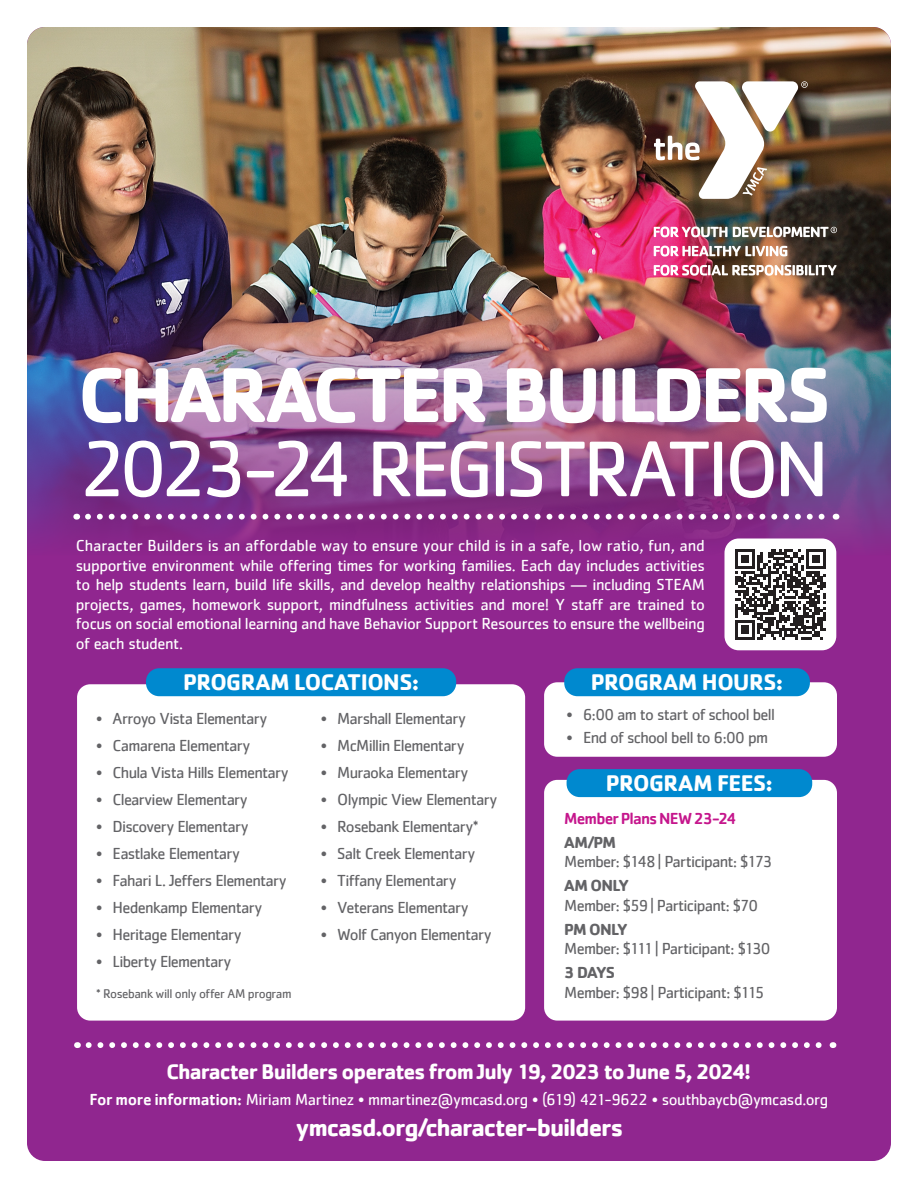
<style>
.page{position:relative;width:918px;height:1188px;background:#fff}
.page>*{position:absolute;margin:0;border:0;box-sizing:border-box;transform-origin:0 0}
.t1{font:81.75px "Cachet";letter-spacing:-.065em;color:#fff}
.t2{font:700 80.55px "Cachet";letter-spacing:-.06em;color:#fff}
.t3{font:700 24.9px "Cachet";letter-spacing:-.045em;color:#fff}
.t4{font:700 23.4px "Cachet";letter-spacing:-.02em;color:#fff}
.t5{font:700 21.9px "Cachet";letter-spacing:-.05em;color:#fff}
.t6{font:16.5px "Cachet";letter-spacing:-.045em;color:#636366}
.t7{font:16.5px/19.5px "Cachet";letter-spacing:-.025em;color:#fff;text-align:justify}
.t8{font:700 16.5px "Cachet";letter-spacing:-.045em;color:#636366}
.t9{font:500 16.5px "Cachet";letter-spacing:-.05em;color:#c5168c}
.t10{font:13.05px "Cachet";letter-spacing:-.035em;color:#636366}
.s1{font-weight:500}
</style>
<div class="page">
<div style="left:27px;top:27px;width:864px;height:1134px;background:#90268f;border-radius:18px"></div>
<img style="left:27px;top:27px;width:864px;height:258px">
<img style="left:27px;top:285px;width:864px;height:274px">
<svg style="left:654px;top:246px;width:133px;height:11px"></svg>
<svg style="left:654px;top:265px;width:183px;height:11px;background:#c29e9f"></svg>
<svg style="left:654px;top:226px;width:183px;height:11px;background:#b1989c"></svg>
<img style="left:654px;top:81px;width:154px;height:118px">
<div style="left:77px;top:684px;width:448px;height:337px;background:#fff;border-radius:13px"></div>
<div style="left:146px;top:668px;width:310px;height:28px;background:#0089cf;border-radius:13px"></div>
<svg style="left:89px;top:1042px;width:733px;height:6px"></svg>
<div style="left:544px;top:780px;width:293px;height:241px;background:#fff;border-radius:13px"></div>
<div style="left:567px;top:769px;width:245px;height:28px;background:#0089cf;border-radius:13px"></div>
<div style="left:544px;top:682px;width:293px;height:75px;background:#fff;border-radius:13px"></div>
<div style="left:564px;top:668px;width:246px;height:28px;background:#0089cf;border-radius:13px"></div>
<svg style="left:88px;top:514px;width:742px;height:6px"></svg>
<div style="left:724px;top:538px;width:112px;height:112px;background:#fff;border-radius:14px"></div>
<svg style="left:735px;top:549px;width:90px;height:90px"></svg>
<h2 class="t2" style="left:78px;top:343px;width:755px">CHARACTER BUILDERS</h2>
<h1 class="t1" style="left:78px;top:421px;width:752px">2023-24 REGISTRATION</h1>
<p class="t7" style="left:76px;top:536px;width:631px">Character Builders is an affordable way to ensure your child is in a safe, low ratio, fun, and supportive environment while offering times for working families. Each day includes activities to help students learn, build life skills, and develop healthy relationships — including STEAM projects, games, homework support, mindfulness activities and more! Y staff are trained to focus on social emotional learning and have Behavior Support Resources to ensure the wellbeing of each student.</p>
<h3 class="t4" style="left:183px;top:667px;width:238px">PROGRAM LOCATIONS:</h3>
<p class="t6" style="left:321px;top:709px;width:147px">• Marshall Elementary</p>
<p class="t6" style="left:321px;top:736px;width:145px">• McMillin Elementary</p>
<p class="t6" style="left:321px;top:763px;width:149px">• Muraoka Elementary</p>
<p class="t6" style="left:321px;top:790px;width:178px">• Olympic View Elementary</p>
<p class="t6" style="left:321px;top:817px;width:160px">• Rosebank Elementary*</p>
<p class="t6" style="left:321px;top:844px;width:156px">• Salt Creek Elementary</p>
<p class="t6" style="left:321px;top:871px;width:137px">• Tiffany Elementary</p>
<p class="t6" style="left:321px;top:898px;width:149px">• Veterans Elementary</p>
<p class="t6" style="left:321px;top:925px;width:172px">• Wolf Canyon Elementary</p>
<p class="t6" style="left:96px;top:709px;width:173px">• Arroyo Vista Elementary</p>
<p class="t6" style="left:96px;top:736px;width:156px">• Camarena Elementary</p>
<p class="t6" style="left:96px;top:763px;width:194px">• Chula Vista Hills Elementary</p>
<p class="t6" style="left:96px;top:790px;width:153px">• Clearview Elementary</p>
<p class="t6" style="left:96px;top:817px;width:154px">• Discovery Elementary</p>
<p class="t6" style="left:96px;top:844px;width:145px">• Eastlake Elementary</p>
<p class="t6" style="left:96px;top:871px;width:192px">• Fahari L. Jeffers Elementary</p>
<p class="t6" style="left:96px;top:898px;width:168px">• Hedenkamp Elementary</p>
<p class="t6" style="left:96px;top:925px;width:147px">• Heritage Elementary</p>
<p class="t6" style="left:96px;top:952px;width:137px">• Liberty Elementary</p>
<p class="t10" style="left:96px;top:986px;width:197px">* Rosebank will only offer AM program</p>
<h3 class="t4" style="left:591px;top:667px;width:194px">PROGRAM HOURS:</h3>
<p class="t6" style="left:567px;top:705px;width:210px">• 6:00 am to start of school bell</p>
<p class="t6" style="left:567px;top:728px;width:203px">• End of school bell to 6:00 pm</p>
<h3 class="t4" style="left:606px;top:768px;width:169px">PROGRAM FEES:</h3>
<p class="t9" style="left:564px;top:808px;width:174px">Member Plans NEW 23-24</p>
<p class="t8" style="left:564px;top:832px;width:53px">AM/PM</p>
<p class="t6" style="left:564px;top:852px;width:210px">Member: $148 | Participant: $173</p>
<p class="t8" style="left:564px;top:875px;width:66px">AM ONLY</p>
<p class="t6" style="left:564px;top:896px;width:195px">Member: $59 | Participant: $70</p>
<p class="t8" style="left:564px;top:919px;width:65px">PM ONLY</p>
<p class="t6" style="left:564px;top:939px;width:208px">Member: $111 | Participant: $130</p>
<p class="t8" style="left:564px;top:962px;width:52px">3 DAYS</p>
<p class="t6" style="left:564px;top:983px;width:202px">Member: $98 | Participant: $115</p>
<h3 class="t5" style="left:167px;top:1057px;width:586px">Character Builders operates from July 19, 2023 to June 5, 2024!</h3>
<p class="t7" style="left:89px;top:1089px;width:741px"><span class="s1">For more information:</span> Miriam Martinez • mmartinez@ymcasd.org • (619) 421-9622 • southbaycb@ymcasd.org</p>
<h3 class="t3" style="left:296px;top:1112px;width:329px">ymcasd.org/character-builders</h3>
</div>
